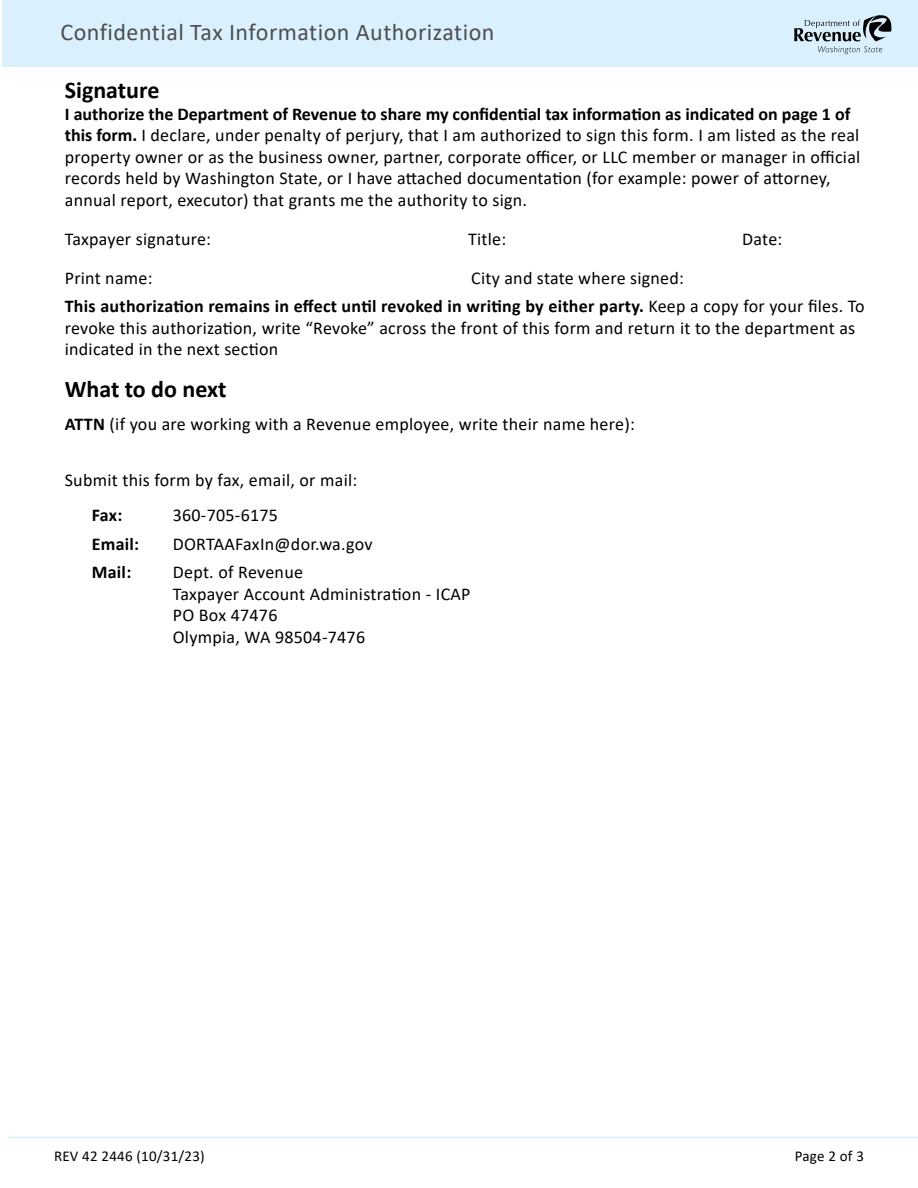
<style>
.page{position:relative;width:918px;height:1188px;background:#fff}
.page>*{position:absolute;margin:0;border:0;box-sizing:border-box;transform-origin:0 0}
.t1{font:24px "Calibri";letter-spacing:.02em;color:#4d4d4f}
.Heading_2{font:700 24px "Calibri";color:#000}
.Normal__P{font:18px/21.6px "Calibri";letter-spacing:.015em;color:#000}
.Normal__P-2{font:700 18px "Calibri";letter-spacing:.015em;color:#000}
.t2{font:15px "Calibri";letter-spacing:.015em;color:#000}
.s1{font-weight:700}
</style>
<div class="page">
<div style="left:2px;top:0;width:916px;height:66px;background:#daf1fd"></div>
<svg style="left:794px;top:15px;width:98px;height:39px"></svg>
<hr style="left:8px;top:1137px;width:910px;height:1px;background:#daf1fd">
<h1 class="t1" style="left:60px;top:15px;width:436px">Confidential Tax Information Authorization</h1>
<h2 class="Heading_2" style="left:65px;top:73px;width:96px">Signature</h2>
<p class="Normal__P" style="left:65px;top:102px;width:797px"><span class="s1">I authorize the Department of Revenue to share my confidential tax information as indicated on page 1 of this form.</span> I declare, under penalty of perjury, that I am authorized to sign this form. I am listed as the real property owner or as the business owner, partner, corporate officer, or LLC member or manager in official records held by Washington State, or I have attached documentation (for example: power of attorney, annual report, executor) that grants me the authority to sign.</p>
<p class="Normal__P" style="left:65px;top:228px;width:148px">Taxpayer signature:</p>
<p class="Normal__P" style="left:468px;top:228px;width:40px">Title:</p>
<p class="Normal__P" style="left:742px;top:228px;width:42px">Date:</p>
<p class="Normal__P" style="left:65px;top:266px;width:89px">Print name:</p>
<p class="Normal__P" style="left:471px;top:266px;width:214px">City and state where signed:</p>
<p class="Normal__P" style="left:65px;top:295px;width:802px"><span class="s1">This authorization remains in effect until revoked in writing by either party.</span> Keep a copy for your files. To revoke this authorization, write “Revoke” across the front of this form and return it to the department as indicated in the next section</p>
<h2 class="Heading_2" style="left:65px;top:373px;width:163px">What to do next</h2>
<p class="Normal__P" style="left:65px;top:412px;width:572px"><span class="s1">ATTN</span> (if you are working with a Revenue employee, write their name here):</p>
<p class="Normal__P" style="left:65px;top:469px;width:294px">Submit this form by fax, email, or mail:</p>
<p class="Normal__P-2" style="left:92px;top:503px;width:32px">Fax:</p>
<p class="Normal__P" style="left:173px;top:504px;width:107px">360-705-6175</p>
<p class="Normal__P-2" style="left:92px;top:531px;width:49px">Email:</p>
<p class="Normal__P" style="left:173px;top:532px;width:201px">DORTAAFaxIn@dor.wa.gov</p>
<p class="Normal__P-2" style="left:92px;top:559px;width:41px">Mail:</p>
<p class="Normal__P" style="left:173px;top:561px;width:299px">Dept. of Revenue<br>Taxpayer Account Administration - ICAP<br>PO Box 47476<br>Olympia, WA 98504-7476</p>
<p class="t2" style="left:54px;top:1145px;width:152px">REV 42 2446 (10/31/23)</p>
<p class="t2" style="left:795px;top:1145px;width:71px">Page 2 of 3</p>
</div>
